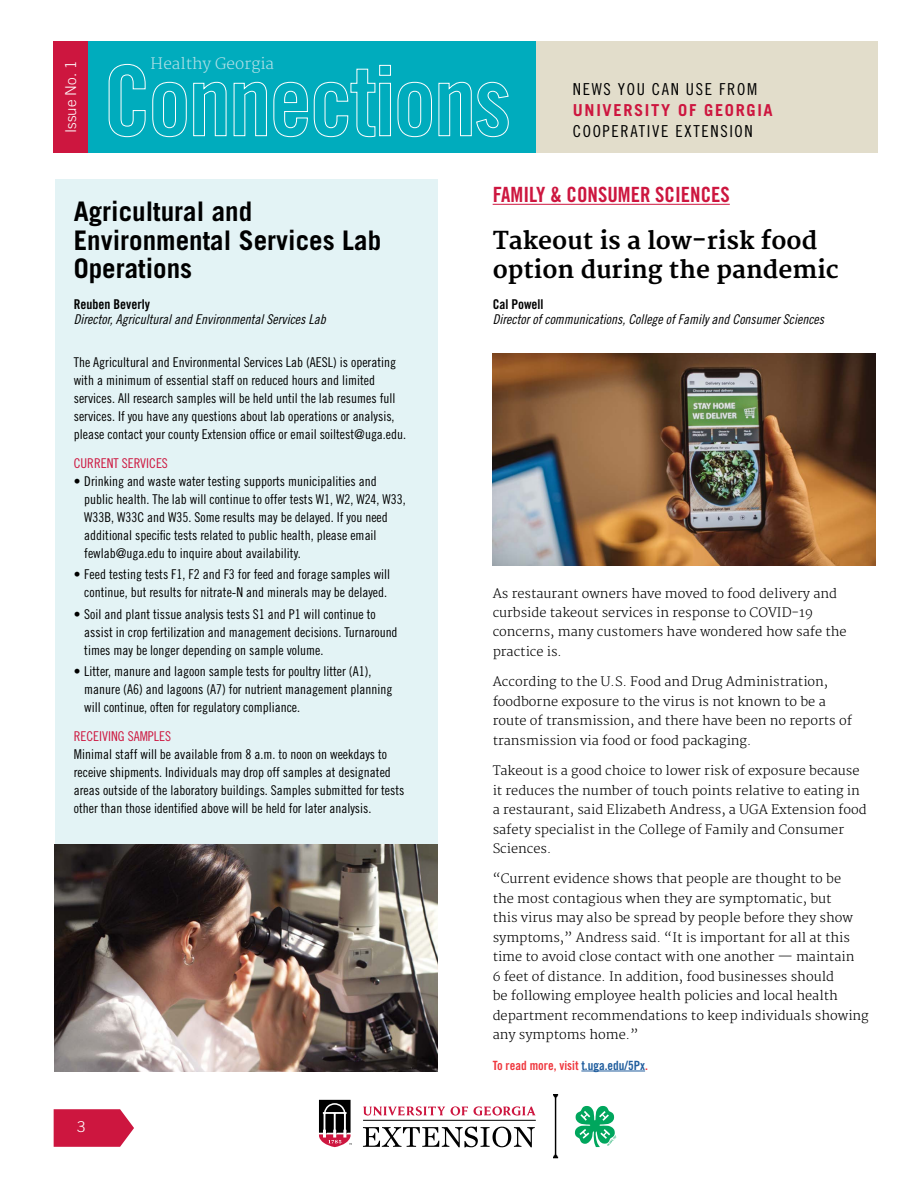
<style>
.page{position:relative;width:918px;height:1188px;background:#fff}
.page>*{position:absolute;margin:0;border:0;box-sizing:border-box;transform-origin:0 0}
.t1{font:700 27px/28.5px "Trade Gothic";color:#000}
.t2{font:700 24px/28.5px "Merriweather";color:#000}
.t3{font:21px "Trade Gothic Bold Cond Twenty";color:#cd163f}
.t4{font:16.5px "Trade Gothic Cond Eighteen";letter-spacing:.1em;color:#000}
.t5{font:700 16.5px "Trade Gothic";letter-spacing:.1em;color:#cd163f}
.t6{font:300 15.3px "Merriweather";color:#b1e0e7}
.t7{font:300 15px "Trade Gothic";color:#fff}
.t8{font:13.5px/18px "Trade Gothic Cond Eighteen";color:#000}
.t9{font:13.5px "Trade Gothic Cond Eighteen Obl";color:#000}
.t10{font:13.5px "Trade Gothic Cond Eighteen";color:#cd163f}
.t11{font:13.5px "Trade Gothic Bold Cond Twenty";color:#000}
.t12{font:300 12.75px/19.5px "Merriweather";color:#000}
.t13{font:12.75px "Trade Gothic Bold Cond Twenty";color:#ef373e}
.s1{color:#215e9e}
</style>
<div class="page">
<div style="left:512px;top:41px;width:365px;height:112px;background:#e2ddcb"></div>
<hr style="left:493px;top:204px;width:237px;height:1px;background:#cd163f">
<hr style="left:581px;top:1071px;width:64px;height:1px;background:#215e9e">
<svg style="left:54px;top:1109px;width:80px;height:38px;background:#d12c51"></svg>
<div style="left:88px;top:41px;width:448px;height:112px;background:#00acbd"></div>
<svg style="left:108px;top:64px;width:401px;height:73px"></svg>
<div style="left:54px;top:41px;width:34px;height:112px;background:#cd163f"></div>
<div style="left:55px;top:179px;width:382px;height:892px;background:#e3f3f5"></div>
<img style="left:54px;top:845px;width:383px;height:226px">
<img style="left:493px;top:354px;width:383px;height:212px">
<svg style="left:319px;top:1099px;width:33px;height:49px"></svg>
<svg style="left:363px;top:1106px;width:105px;height:10px"></svg>
<svg style="left:474px;top:1106px;width:62px;height:10px"></svg>
<svg style="left:363px;top:1127px;width:172px;height:20px"></svg>
<hr style="left:363px;top:1120px;width:173px;height:1px;background:#000">
<svg style="left:574px;top:1106px;width:42px;height:41px"></svg>
<svg style="left:553px;top:1094px;width:5px;height:64px"></svg>
<p class="t7" style="left:62px;top:133px;width:74px;rotate:-90deg">Issue No. 1</p>
<p class="t6" style="left:151px;top:55px;width:125px">Healthy Georgia</p>
<h1 class="t1" style="left:74px;top:197px;width:309px">Agricultural and<br>Environmental Services Lab<br>Operations</h1>
<p class="t11" style="left:74px;top:296px;width:78px">Reuben Beverly</p>
<p class="t9" style="left:74px;top:311px;width:253px">Director, Agricultural and Environmental Services Lab</p>
<p class="t8" style="left:74px;top:353px;width:334px">The Agricultural and Environmental Services Lab (AESL) is operating with a minimum of essential staff on reduced hours and limited services. All research samples will be held until the lab resumes full services. If you have any questions about lab operations or analysis, please contact your county Extension office or email soiltest@uga.edu.</p>
<p class="t10" style="left:74px;top:455px;width:96px">CURRENT SERVICES</p>
<p class="t8" style="left:84px;top:472px;width:323px;text-indent:-11px">• Drinking and waste water testing supports municipalities and public health. The lab will continue to offer tests W1, W2, W24, W33, W33B, W33C and W35. Some results may be delayed. If you need additional specific tests related to public health, please email fewlab@uga.edu to inquire about availability.</p>
<p class="t8" style="left:74px;top:565px;width:318px;text-align:center">• Feed testing tests F1, F2 and F3 for feed and forage samples will continue, but results for nitrate-N and minerals may be delayed.</p>
<p class="t8" style="left:84px;top:605px;width:315px;text-indent:-11px">• Soil and plant tissue analysis tests S1 and P1 will continue to assist in crop fertilization and management decisions. Turnaround times may be longer depending on sample volume.</p>
<p class="t8" style="left:84px;top:662px;width:310px;text-indent:-11px">• Litter, manure and lagoon sample tests for poultry litter (A1), manure (A6) and lagoons (A7) for nutrient management planning will continue, often for regulatory compliance.</p>
<p class="t10" style="left:74px;top:728px;width:99px">RECEIVING SAMPLES</p>
<p class="t8" style="left:74px;top:745px;width:332px">Minimal staff will be available from 8 a.m. to noon on weekdays to receive shipments. Individuals may drop off samples at designated areas outside of the laboratory buildings. Samples submitted for tests other than those identified above will be held for later analysis.</p>
<p class="t7" style="left:77px;top:1118px;width:10px">3</p>
<p class="t4" style="left:573px;top:79px;width:186px">NEWS YOU CAN USE FROM</p>
<p class="t5" style="left:573px;top:100px;width:201px">UNIVERSITY OF GEORGIA</p>
<p class="t4" style="left:573px;top:121px;width:181px">COOPERATIVE EXTENSION</p>
<h3 class="t3" style="left:493px;top:182px;width:239px">FAMILY &amp; CONSUMER SCIENCES</h3>
<h2 class="t2" style="left:493px;top:227px;width:348px">Takeout is a low-risk food option during the pandemic</h2>
<p class="t11" style="left:493px;top:296px;width:52px">Cal Powell</p>
<p class="t9" style="left:493px;top:311px;width:333px">Director of communications, College of Family and Consumer Sciences</p>
<p class="t12" style="left:493px;top:584px;width:356px">As restaurant owners have moved to food delivery and curbside takeout services in response to COVID-19 concerns, many customers have wondered how safe the practice is.</p>
<p class="t12" style="left:493px;top:673px;width:361px">According to the U.S. Food and Drug Administration, foodborne exposure to the virus is not known to be a route of transmission, and there have been no reports of transmission via food or food packaging.</p>
<p class="t12" style="left:493px;top:761px;width:376px">Takeout is a good choice to lower risk of exposure because it reduces the number of touch points relative to eating in a restaurant, said Elizabeth Andress, a UGA Extension food safety specialist in the College of Family and Consumer Sciences.</p>
<p class="t12" style="left:493px;top:870px;width:378px">“Current evidence shows that people are thought to be<br>the most contagious when they are symptomatic, but<br>this virus may also be spread by people before they show symptoms,” Andress said. “It is important for all at this time to avoid close contact with one another — maintain<br>6 feet of distance. In addition, food businesses should<br>be following employee health policies and local health department recommendations to keep individuals showing any symptoms home.”</p>
<p class="t13" style="left:493px;top:1057px;width:157px">To read more, visit <span class="s1">t.uga.edu/5Px</span>.</p>
</div>
